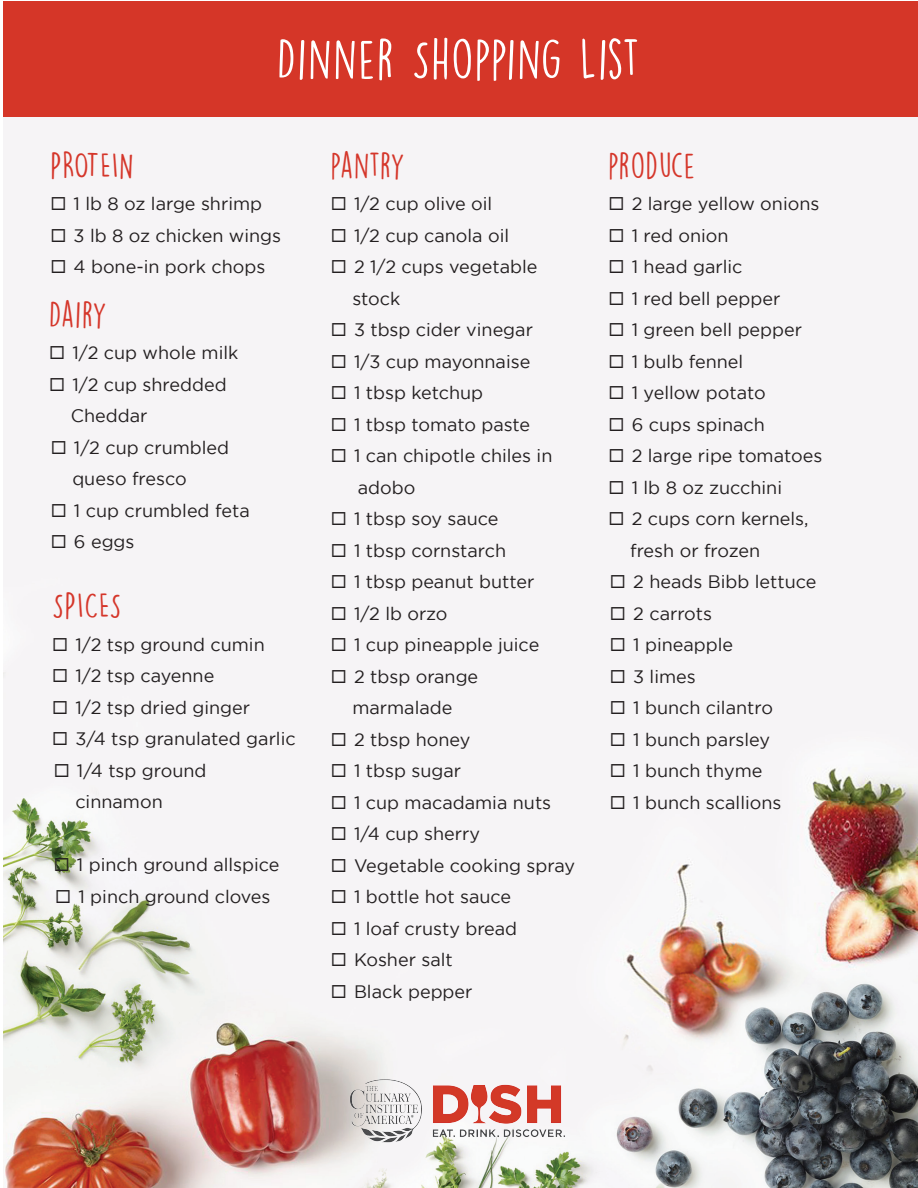
<style>
.page{position:relative;width:918px;height:1188px;background:#fff}
.page>*{position:absolute;margin:0;border:0;box-sizing:border-box;transform-origin:0 0}
.t1{font:51px "DK Lemon Yellow Sun";letter-spacing:.025em;color:#fff}
.t2{font:33px "DK Lemon Yellow Sun";letter-spacing:.025em;color:#d5362a}
.t3{font:18px/31.5px "Gotham";color:#231f20}
</style>
<div class="page">
<img style="left:3px;top:117px;width:915px;height:1071px">
<div style="left:3px;top:1px;width:915px;height:116px;background:#d53628"></div>
<img style="left:339px;top:1045px;width:236px;height:133px">
<h1 class="t1" style="left:277px;top:28px;width:364px">DINNER SHOPPING LIST</h1>
<h2 class="t2" style="left:50px;top:145px;width:85px">PROTEIN</h2>
<p class="t3" style="left:50px;top:188px;width:213px">◻ 1 lb 8 oz large shrimp</p>
<p class="t3" style="left:50px;top:219px;width:232px">◻ 3 lb 8 oz chicken wings</p>
<p class="t3" style="left:50px;top:251px;width:217px">◻ 4 bone-in pork chops</p>
<h2 class="t2" style="left:49px;top:294px;width:59px">DAIRY</h2>
<p class="t3" style="left:49px;top:337px;width:191px">◻ 1/2 cup whole milk</p>
<p class="t3" style="left:71px;top:368px;width:157px;text-indent:-22px">◻ 1/2 cup shredded<br>Cheddar</p>
<p class="t3" style="left:72px;top:431px;width:158px;text-indent:-22px">◻ 1/2 cup crumbled queso fresco</p>
<p class="t3" style="left:51px;top:494px;width:201px">◻ 1 cup crumbled feta</p>
<p class="t3" style="left:51px;top:526px;width:85px">◻ 6 eggs</p>
<h2 class="t2" style="left:52px;top:586px;width:70px">SPICES</h2>
<p class="t3" style="left:52px;top:628px;width:214px">◻ 1/2 tsp ground cumin</p>
<p class="t3" style="left:52px;top:660px;width:164px">◻ 1/2 tsp cayenne</p>
<p class="t3" style="left:52px;top:691px;width:199px">◻ 1/2 tsp dried ginger</p>
<p class="t3" style="left:52px;top:723px;width:245px">◻ 3/4 tsp granulated garlic</p>
<p class="t3" style="left:75px;top:754px;width:133px;text-indent:-22px">◻ 1/4 tsp ground cinnamon</p>
<p class="t3" style="left:54px;top:849px;width:227px">◻ 1 pinch ground allspice</p>
<p class="t3" style="left:55px;top:880px;width:217px">◻ 1 pinch ground cloves</p>
<h2 class="t2" style="left:331px;top:145px;width:76px">PANTRY</h2>
<p class="t3" style="left:331px;top:188px;width:163px">◻ 1/2 cup olive oil</p>
<p class="t3" style="left:331px;top:219px;width:180px">◻ 1/2 cup canola oil</p>
<p class="t3" style="left:352px;top:251px;width:187px;text-indent:-22px">◻ 2 1/2 cups vegetable stock</p>
<p class="t3" style="left:331px;top:314px;width:204px">◻ 3 tbsp cider vinegar</p>
<p class="t3" style="left:331px;top:345px;width:201px">◻ 1/3 cup mayonnaise</p>
<p class="t3" style="left:331px;top:377px;width:154px">◻ 1 tbsp ketchup</p>
<p class="t3" style="left:331px;top:408px;width:201px">◻ 1 tbsp tomato paste</p>
<p class="t3" style="left:358px;top:440px;width:196px;text-indent:-27px">◻ 1 can chipotle chiles in adobo</p>
<p class="t3" style="left:331px;top:503px;width:169px">◻ 1 tbsp soy sauce</p>
<p class="t3" style="left:331px;top:534px;width:177px">◻ 1 tbsp cornstarch</p>
<p class="t3" style="left:331px;top:566px;width:205px">◻ 1 tbsp peanut butter</p>
<p class="t3" style="left:331px;top:597px;width:118px">◻ 1/2 lb orzo</p>
<p class="t3" style="left:331px;top:629px;width:210px">◻ 1 cup pineapple juice</p>
<p class="t3" style="left:331px;top:660px;width:149px;text-align:center">◻ 2 tbsp orange marmalade</p>
<p class="t3" style="left:331px;top:723px;width:141px">◻ 2 tbsp honey</p>
<p class="t3" style="left:331px;top:755px;width:132px">◻ 1 tbsp sugar</p>
<p class="t3" style="left:331px;top:786px;width:222px">◻ 1 cup macadamia nuts</p>
<p class="t3" style="left:331px;top:818px;width:151px">◻ 1/4 cup sherry</p>
<p class="t3" style="left:331px;top:849px;width:246px">◻ Vegetable cooking spray</p>
<p class="t3" style="left:331px;top:881px;width:182px">◻ 1 bottle hot sauce</p>
<p class="t3" style="left:331px;top:912px;width:188px">◻ 1 loaf crusty bread</p>
<p class="t3" style="left:331px;top:944px;width:124px">◻ Kosher salt</p>
<p class="t3" style="left:331px;top:975px;width:143px">◻ Black pepper</p>
<h2 class="t2" style="left:608px;top:145px;width:88px">PRODUCE</h2>
<p class="t3" style="left:608px;top:188px;width:212px">◻ 2 large yellow onions</p>
<p class="t3" style="left:608px;top:219px;width:122px">◻ 1 red onion</p>
<p class="t3" style="left:608px;top:251px;width:136px">◻ 1 head garlic</p>
<p class="t3" style="left:608px;top:282px;width:173px">◻ 1 red bell pepper</p>
<p class="t3" style="left:608px;top:314px;width:195px">◻ 1 green bell pepper</p>
<p class="t3" style="left:608px;top:345px;width:136px">◻ 1 bulb fennel</p>
<p class="t3" style="left:608px;top:377px;width:159px">◻ 1 yellow potato</p>
<p class="t3" style="left:608px;top:408px;width:158px">◻ 6 cups spinach</p>
<p class="t3" style="left:608px;top:440px;width:215px">◻ 2 large ripe tomatoes</p>
<p class="t3" style="left:608px;top:471px;width:175px">◻ 1 lb 8 oz zucchini</p>
<p class="t3" style="left:630px;top:503px;width:180px;text-indent:-22px">◻ 2 cups corn kernels, fresh or frozen</p>
<p class="t3" style="left:610px;top:566px;width:208px">◻ 2 heads Bibb lettuce</p>
<p class="t3" style="left:610px;top:597px;width:104px">◻ 2 carrots</p>
<p class="t3" style="left:610px;top:629px;width:125px">◻ 1 pineapple</p>
<p class="t3" style="left:610px;top:660px;width:87px">◻ 3 limes</p>
<p class="t3" style="left:610px;top:692px;width:165px">◻ 1 bunch cilantro</p>
<p class="t3" style="left:610px;top:723px;width:162px">◻ 1 bunch parsley</p>
<p class="t3" style="left:610px;top:755px;width:154px">◻ 1 bunch thyme</p>
<p class="t3" style="left:610px;top:786px;width:173px">◻ 1 bunch scallions</p>
</div>
